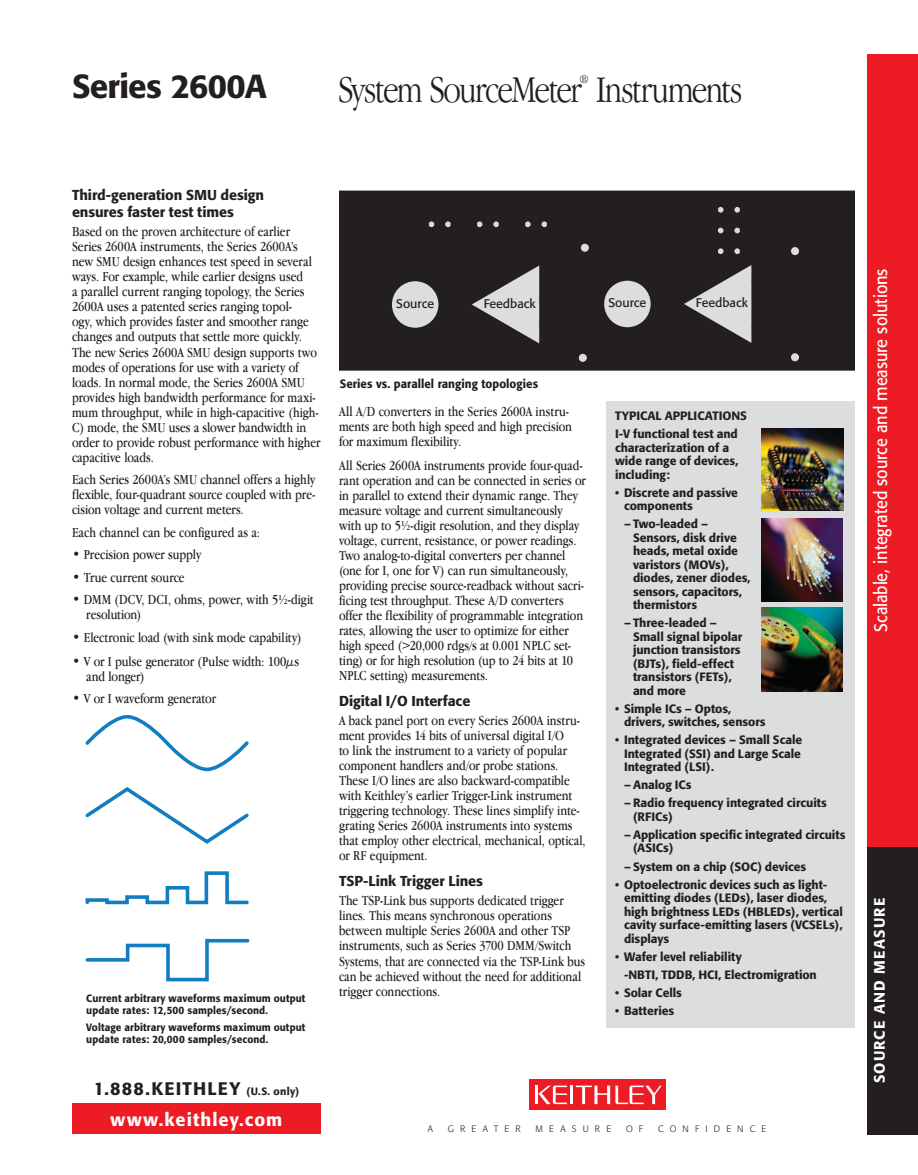
<style>
.page{position:relative;width:918px;height:1175px;background:#fff}
.page>*{position:absolute;margin:0;border:0;box-sizing:border-box;transform-origin:0 0}
.t1{font:300 condensed 39px "Garamond IT Cby BT";letter-spacing:-.045em;color:#231f20}
.t2{font:500 33px "Formata";letter-spacing:-.02em;color:#231f20}
.t3{font:18px "Formata";letter-spacing:-.005em;color:#fff;scale:.9 1}
.t4{font:500 18px "Formata";letter-spacing:.065em;color:#231f20}
.t5{font:500 18px "Formata";letter-spacing:.06em;color:#fff}
.t6{font:500 15px "Formata";letter-spacing:.075em;color:#fff}
.t7{font:condensed 14.25px/15px "Garamond IT Cby BT";color:#231f20}
.t8{font:500 14.25px/16.5px "Formata";letter-spacing:-.005em;color:#231f20}
.t9{font:12.45px "Formata";color:#231f20}
.t10{font:300 condensed 12.15px "Garamond IT Cby BT";color:#231f20}
.t11{font:500 12px/13.5px "Formata";letter-spacing:-.005em;color:#231f20}
.t12{font:500 12px "Formata";letter-spacing:-.005em;color:#231f20;scale:.95 1}
.t13{font:500 10.5px/12px "Formata";letter-spacing:.01em;color:#231f20;scale:.95 1}
.t14{font:300 9.15px "Formata";letter-spacing:.67em;color:#231f20}
.s1{font-size:10.5px}
</style>
<div class="page">
<div style="left:72px;top:1103px;width:249px;height:30px;background:#ed1c24"></div>
<div style="left:867px;top:846px;width:51px;height:288px;background:#231f20"></div>
<div style="left:529px;top:1079px;width:137px;height:30px;background:#ed1c24"></div>
<hr style="left:570px;top:1085px;width:3px;height:19px;background:#fff">
<hr style="left:535px;top:1085px;width:3px;height:19px;background:#fff">
<svg style="left:538px;top:1085px;width:29px;height:19px"></svg>
<svg style="left:576px;top:1085px;width:86px;height:19px"></svg>
<div style="left:867px;top:54px;width:51px;height:792px;background:#ed1c24"></div>
<svg style="left:86px;top:715px;width:163px;height:266px"></svg>
<div style="left:340px;top:191px;width:514px;height:179px;background:#231f20"></div>
<div style="left:392px;top:281px;width:46px;height:47px;background:#dcddde;border-radius:50%"></div>
<div style="left:579px;top:354px;width:7px;height:7px;background:#dcddde;border-radius:50%"></div>
<div style="left:579px;top:354px;width:8px;height:8px;border:1px solid #dcddde;border-radius:50%"></div>
<div style="left:792px;top:354px;width:7px;height:7px;background:#dcddde;border-radius:50%"></div>
<div style="left:791px;top:353px;width:8px;height:8px;border:1px solid #dcddde;border-radius:50%"></div>
<div style="left:792px;top:248px;width:7px;height:6px;background:#dcddde;border-radius:50%"></div>
<div style="left:791px;top:247px;width:8px;height:8px;border:1px solid #dcddde;border-radius:50%"></div>
<svg style="left:414px;top:207px;width:338px;height:152px"></svg>
<div style="left:339px;top:191px;width:516px;height:180px;border:1px solid #231f20"></div>
<div style="left:606px;top:402px;width:249px;height:626px;background:#dcddde"></div>
<img style="left:761px;top:428px;width:83px;height:82px">
<img style="left:761px;top:518px;width:82px;height:83px">
<img style="left:761px;top:607px;width:82px;height:84px">
<h2 class="t2" style="left:72px;top:66px;width:196px">Series 2600A</h2>
<h1 class="t1" style="left:338px;top:68px;width:406px">System SourceMeter Instruments</h1>
<p class="t10" style="left:579px;top:73px;width:11px">®</p>
<p class="t8" style="left:72px;top:187px;width:194px">Third-generation SMU design ensures faster test times</p>
<p class="t7" style="left:72px;top:224px;width:250px">Based on the proven architecture of earlier Series 2600A instruments, the Series 2600A’s new SMU design enhances test speed in several ways. For example, while earlier designs used<br>a parallel current ranging topology, the Series 2600A uses a patented series ranging topol-<br>ogy, which provides faster and smoother range changes and outputs that settle more quickly.<br>The new Series 2600A SMU design supports two modes of operations for use with a variety of loads. In normal mode, the Series 2600A SMU provides high bandwidth performance for maxi&shy;mum throughput, while in high-capacitive (high-C) mode, the SMU uses a slower bandwidth in order to provide robust performance with higher capacitive loads.</p>
<p class="t7" style="left:72px;top:472px;width:245px;text-align:justify">Each Series 2600A’s SMU channel offers a highly flexible, four-quadrant source coupled with pre&shy;cision voltage and current meters.</p>
<p class="t7" style="left:72px;top:524px;width:190px">Each channel can be configured as a:</p>
<p class="t7" style="left:72px;top:547px;width:131px">• Precision power supply</p>
<p class="t7" style="left:72px;top:569px;width:114px">• True current source</p>
<p class="t7" style="left:86px;top:592px;width:229px;text-indent:-14px">• DMM (DCV, DCI, ohms, power, with 5½-digit resolution)</p>
<p class="t7" style="left:72px;top:629px;width:231px">• Electronic load (with sink mode capability)</p>
<p class="t7" style="left:86px;top:653px;width:214px;text-indent:-14px">• V or I pulse generator (Pulse width: 100μs and longer)</p>
<p class="t7" style="left:72px;top:691px;width:146px">• V or I waveform generator</p>
<p class="t13" style="left:86px;top:992px;width:232px">Current arbitrary waveforms maximum output update rates: 12,500 samples/second.</p>
<p class="t13" style="left:86px;top:1021px;width:232px">Voltage arbitrary waveforms maximum output update rates: 20,000 samples/second.</p>
<p class="t4" style="left:94px;top:1077px;width:207px">1.888.KEITHLEY <span class="s1">(U.S. only)</span></p>
<p class="t5" style="left:111px;top:1108px;width:173px">www.keithley.com</p>
<p class="t9" style="left:396px;top:296px;width:39px">Source</p>
<p class="t9" style="left:484px;top:296px;width:54px">Feedback</p>
<p class="t9" style="left:609px;top:295px;width:39px">Source</p>
<p class="t9" style="left:696px;top:295px;width:54px">Feedback</p>
<p class="t12" style="left:340px;top:376px;width:210px">Series vs. parallel ranging topologies</p>
<p class="t7" style="left:339px;top:404px;width:235px">All A/D converters in the Series 2600A instru&shy;ments are both high speed and high precision for maximum flexibility.</p>
<p class="t7" style="left:339px;top:458px;width:249px">All Series 2600A instruments provide four-quad&shy;rant operation and can be connected in series or in parallel to extend their dynamic range. They measure voltage and current simultaneously with up to 5½-digit resolution, and they display voltage, current, resistance, or power readings.<br>Two analog-to-digital converters per channel (one for I, one for V) can run simultaneously, providing precise source-readback without sacri&shy;ficing test throughput. These A/D converters offer the flexibility of programmable integration rates, allowing the user to optimize for either high speed (&gt;20,000 rdgs/s at 0.001 NPLC set&shy;ting) or for high resolution (up to 24 bits at 10<br>NPLC setting) measurements.</p>
<p class="t8" style="left:339px;top:692px;width:133px">Digital I/O Interface</p>
<p class="t7" style="left:339px;top:713px;width:248px">A back panel port on every Series 2600A instru&shy;ment provides 14 bits of universal digital I/O<br>to link the instrument to a variety of popular component handlers and/or probe stations.<br>These I/O lines are also backward-compatible with Keithley’s earlier Trigger-Link instrument triggering technology. These lines simplify inte&shy;grating Series 2600A instruments into systems that employ other electrical, mechanical, optical, or RF equipment.</p>
<p class="t8" style="left:339px;top:872px;width:146px">TSP-Link Trigger Lines</p>
<p class="t7" style="left:339px;top:893px;width:248px">The TSP-Link bus supports dedicated trigger lines. This means synchronous operations between multiple Series 2600A and other TSP instruments, such as Series 3700 DMM/Switch Systems, that are connected via the TSP-Link bus can be achieved without the need for additional trigger connections.</p>
<p class="t11" style="left:615px;top:407px;width:124px;line-height:18px;text-indent:50px">Applications<br>I-V functional test and</p>
<p class="t11" style="left:615px;top:441px;width:125px">characterization of a wide range of devices, including:</p>
<p class="t11" style="left:624px;top:486px;width:116px;text-indent:-9px">• Discrete and passive components</p>
<p class="t11" style="left:633px;top:517px;width:119px;text-indent:-9px">– Two-leaded –<br>Sensors, disk drive heads, metal oxide varistors (MOVs), diodes, zener diodes, sensors, capacitors, thermistors</p>
<p class="t11" style="left:633px;top:616px;width:111px;text-indent:-9px">– Three-leaded –<br>Small signal bipolar junction transistors (BJTs), field-effect transistors (FETs), and more</p>
<p class="t11" style="left:624px;top:702px;width:143px;text-indent:-9px">• Simple ICs – Optos, drivers, switches, sensors</p>
<p class="t11" style="left:624px;top:733px;width:180px;text-align:justify;text-indent:-9px">• Integrated devices – Small Scale Integrated (SSI) and Large Scale Integrated (LSI).</p>
<p class="t11" style="left:624px;top:778px;width:69px">– Analog ICs</p>
<p class="t11" style="left:633px;top:796px;width:195px;text-indent:-9px">– Radio frequency integrated circuits (RFICs)</p>
<p class="t11" style="left:633px;top:828px;width:214px;text-indent:-9px">– Application specific integrated circuits (ASICs)</p>
<p class="t11" style="left:624px;top:859px;width:184px">– System on a chip (SOC) devices</p>
<p class="t11" style="left:624px;top:877px;width:220px;text-indent:-9px">• Optoelectronic devices such as light&shy;emitting diodes (LEDs), laser diodes, high brightness LEDs (HBLEDs), vertical cavity surface-emitting lasers (VCSELs), displays</p>
<p class="t11" style="left:624px;top:947px;width:194px;line-height:18px;text-indent:-9px">• Wafer level reliability<br>-NBTI, TDDB, HCI, Electromigration</p>
<p class="t11" style="left:615px;top:985px;width:68px">• Solar Cells</p>
<p class="t11" style="left:615px;top:1003px;width:61px">• Batteries</p>
<p class="t11" style="left:615px;top:409px;width:15px">Typical</p>
<p class="t14" style="left:428px;top:1123px;width:7px">A</p>
<p class="t14" style="left:448px;top:1123px;width:74px">GREATER</p>
<p class="t14" style="left:536px;top:1123px;width:77px">MEASURE</p>
<p class="t14" style="left:626px;top:1123px;width:19px">O F</p>
<p class="t14" style="left:658px;top:1123px;width:110px">CONFIDENCE</p>
<p class="t3" style="left:870px;top:632px;width:405px;rotate:-90deg">Scalable, integrated source and measure solutions</p>
<p class="t6" style="left:870px;top:1083px;width:187px;rotate:-90deg">SOURCE AND MEASURE</p>
</div>
